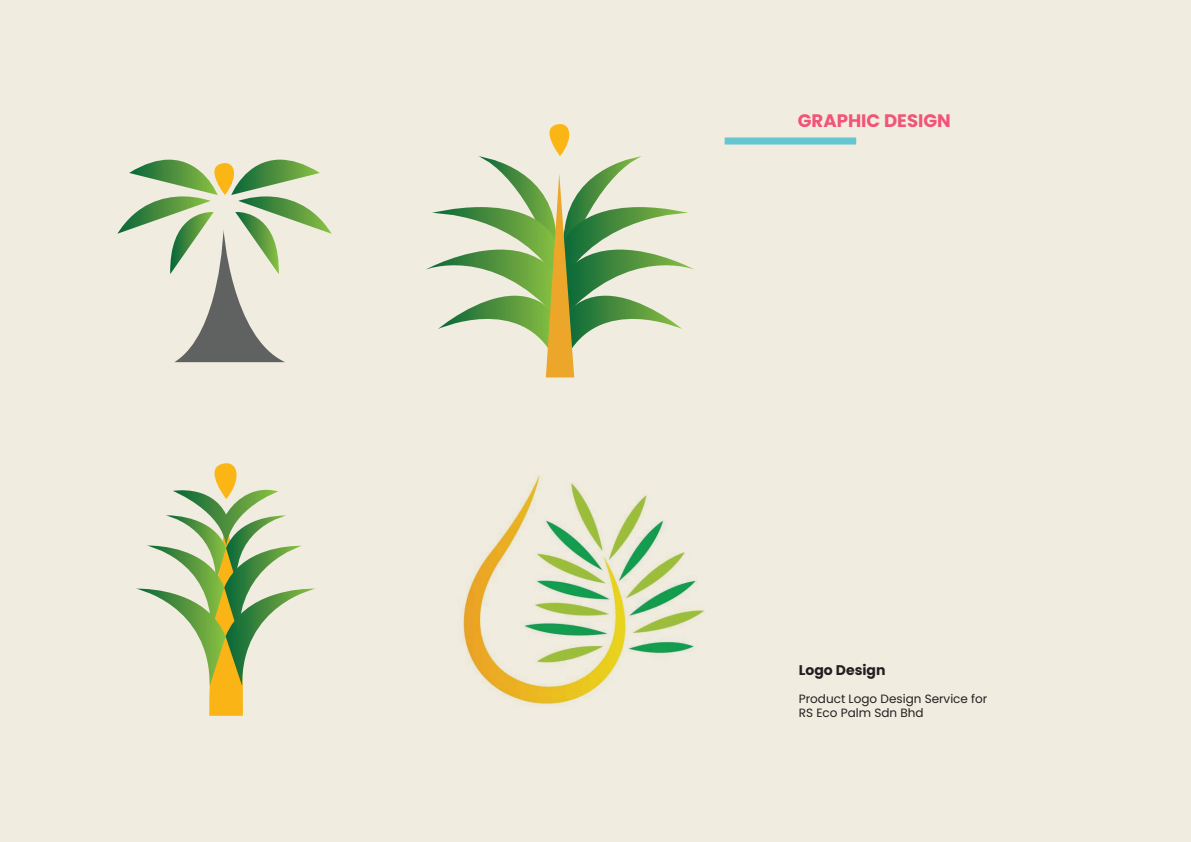
<style>
.page{position:relative;width:1191px;height:842px;background:#f0ece0}
.page>*{position:absolute;margin:0;border:0;box-sizing:border-box;transform-origin:0 0}
.t1{font:700 18.1px "Poppins";color:#f05477}
.t2{font:700 14px "Poppins";color:#231f20}
.t3{font:12px/14.4px "Poppins";color:#231f20}
</style>
<div class="page">
<div style="left:724px;top:138px;width:132px;height:6px;background:#65c5d0"></div>
<svg style="left:136px;top:463px;width:180px;height:253px"></svg>
<svg style="left:117px;top:159px;width:214px;height:203px"></svg>
<svg style="left:426px;top:124px;width:268px;height:253px"></svg>
<img style="left:460px;top:475px;width:245px;height:230px">
<h1 class="t1" style="left:798px;top:110px;width:154px">GRAPHIC DESIGN</h1>
<p class="t2" style="left:799px;top:662px;width:88px">Logo Design</p>
<p class="t3" style="left:799px;top:692px;width:190px">Product Logo Design Service for<br>RS Eco Palm Sdn Bhd</p>
</div>
